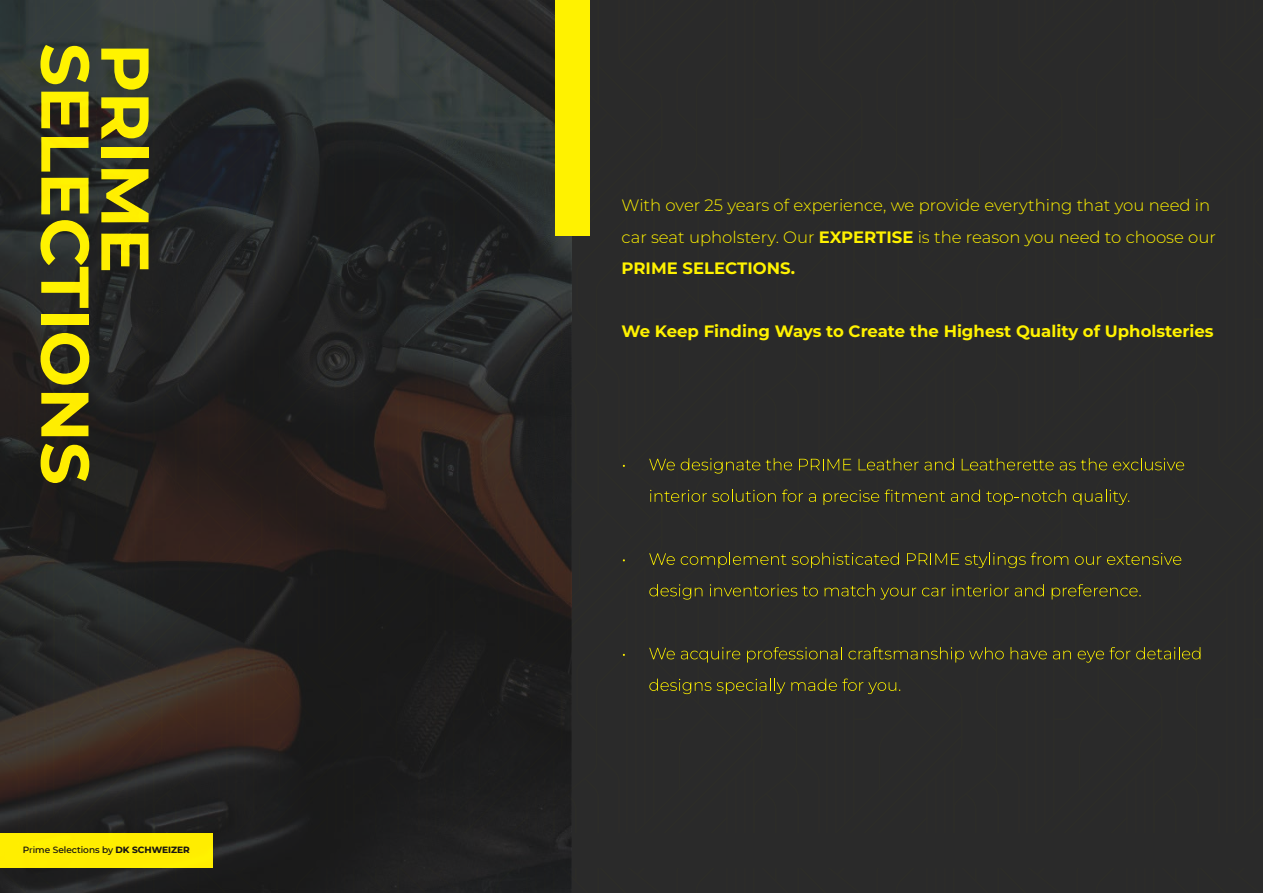
<style>
.page{position:relative;width:1263px;height:893px;background:#2a2a2a}
.page>*{position:absolute;margin:0;border:0;box-sizing:border-box;transform-origin:0 0}
.t1{font:700 67.5px "Montserrat";color:#fff200}
.t2{font:300 16.5px/31.5px "Montserrat";color:#fff200}
.t3{font:700 16.5px "Montserrat";color:#fff200}
.t4{font:500 9px "Montserrat";color:#231f20}
.s1{font-weight:700}
</style>
<div class="page">
<svg style="left:649px;top:459px;width:26px;height:11px"></svg>
<svg style="left:681px;top:458px;width:79px;height:16px"></svg>
<svg style="left:766px;top:458px;width:26px;height:12px"></svg>
<svg style="left:799px;top:459px;width:52px;height:11px"></svg>
<svg style="left:859px;top:458px;width:95px;height:12px"></svg>
<svg style="left:962px;top:458px;width:92px;height:12px"></svg>
<svg style="left:1060px;top:458px;width:47px;height:12px"></svg>
<svg style="left:1113px;top:458px;width:71px;height:12px"></svg>
<svg style="left:650px;top:490px;width:126px;height:12px"></svg>
<svg style="left:782px;top:489px;width:21px;height:13px"></svg>
<svg style="left:809px;top:493px;width:7px;height:9px"></svg>
<svg style="left:823px;top:490px;width:56px;height:15px"></svg>
<svg style="left:885px;top:489px;width:60px;height:13px"></svg>
<svg style="left:951px;top:490px;width:29px;height:12px"></svg>
<svg style="left:986px;top:490px;width:80px;height:15px"></svg>
<svg style="left:1073px;top:490px;width:56px;height:15px"></svg>
<svg style="left:649px;top:553px;width:26px;height:12px"></svg>
<svg style="left:681px;top:553px;width:105px;height:15px"></svg>
<svg style="left:792px;top:553px;width:107px;height:15px"></svg>
<svg style="left:907px;top:553px;width:52px;height:12px"></svg>
<svg style="left:965px;top:552px;width:103px;height:16px"></svg>
<svg style="left:1075px;top:556px;width:26px;height:9px"></svg>
<svg style="left:1107px;top:553px;width:74px;height:12px"></svg>
<svg style="left:649px;top:584px;width:53px;height:16px"></svg>
<svg style="left:710px;top:584px;width:108px;height:12px"></svg>
<svg style="left:825px;top:584px;width:91px;height:16px"></svg>
<svg style="left:922px;top:588px;width:24px;height:8px"></svg>
<svg style="left:952px;top:584px;width:57px;height:12px"></svg>
<svg style="left:1015px;top:584px;width:29px;height:12px"></svg>
<svg style="left:1052px;top:584px;width:89px;height:15px"></svg>
<svg style="left:649px;top:648px;width:26px;height:11px"></svg>
<svg style="left:681px;top:647px;width:59px;height:15px"></svg>
<svg style="left:747px;top:647px;width:95px;height:15px"></svg>
<svg style="left:848px;top:647px;width:156px;height:15px"></svg>
<svg style="left:1010px;top:647px;width:37px;height:12px"></svg>
<svg style="left:1053px;top:651px;width:18px;height:8px"></svg>
<svg style="left:1078px;top:647px;width:52px;height:16px"></svg>
<svg style="left:1136px;top:647px;width:64px;height:12px"></svg>
<svg style="left:649px;top:679px;width:62px;height:15px"></svg>
<svg style="left:717px;top:679px;width:68px;height:15px"></svg>
<svg style="left:791px;top:678px;width:109px;height:16px"></svg>
<img style="left:0;top:0;width:571px;height:893px">
<div style="left:556px;top:0;width:34px;height:236px;background:#fff200"></div>
<h1 class="t1" style="left:94px;top:43px;width:443px;rotate:90deg">SELECTIONS</h1>
<h1 class="t1" style="left:154px;top:43px;width:232px;rotate:90deg">PRIME</h1>
<p class="t4" style="left:23px;top:846px;width:168px">Prime Selections by <span class="s1">DK SCHWEIZER</span></p>
<p class="t2" style="left:621px;top:191px;width:596px">With over 25 years of experience, we provide everything that you need in car seat upholstery. Our <span class="s1">EXPERTISE</span> is the reason you need to choose our<br><span class="s1">PRIME SELECTIONS.</span></p>
<p class="t3" style="left:621px;top:324px;width:594px">We Keep Finding Ways to Create the Highest Quality of Upholsteries</p>
</div>
